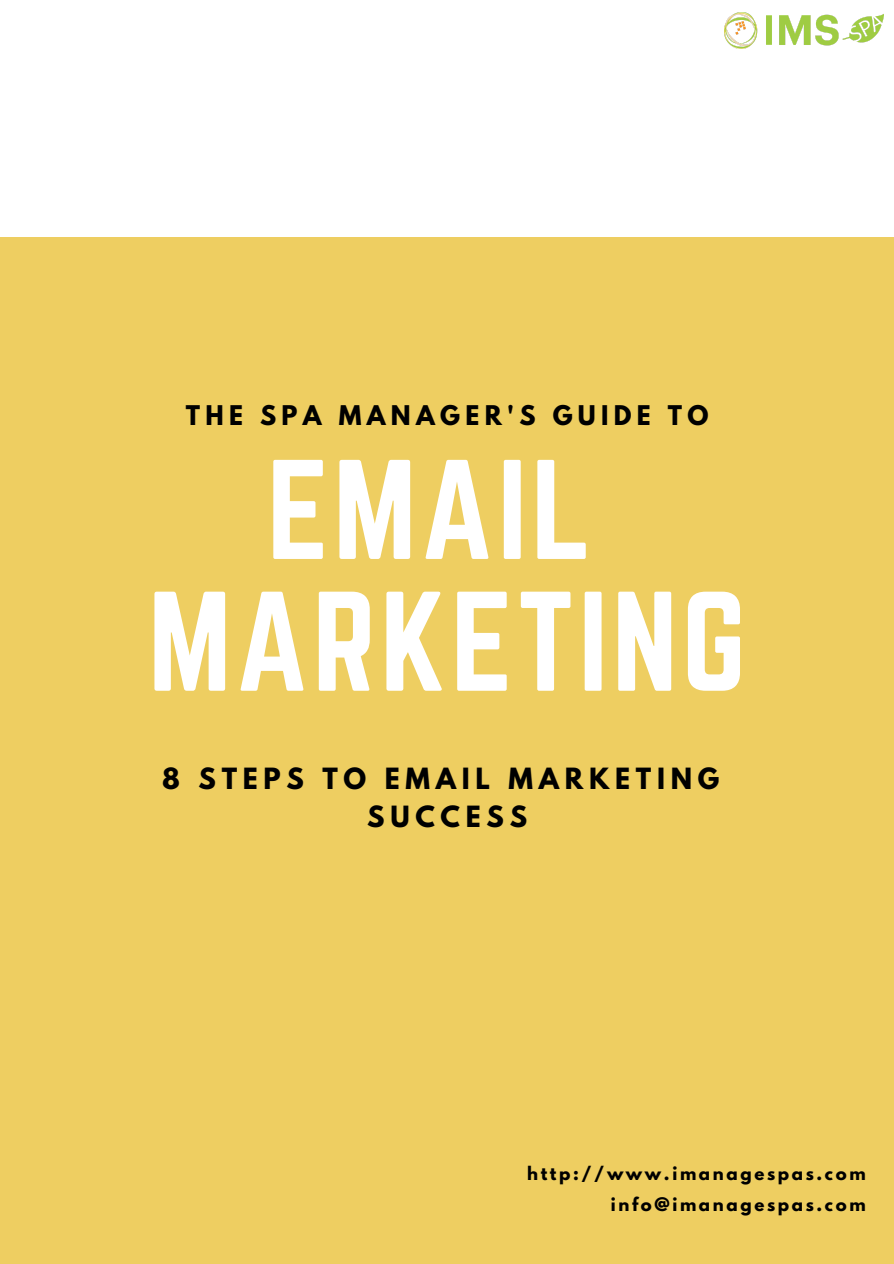
<style>
.page{position:relative;width:894px;height:1264px;background:#fff}
.page>*{position:absolute;margin:0;border:0;box-sizing:border-box;transform-origin:0 0}
.t1{font:123.9px/131.7px "Norwester";letter-spacing:.035em;color:#fff;text-align:center}
.t2{font:700 25.95px/38.2px "League Spartan";letter-spacing:.22em;color:#000;text-align:center}
.t3{font:700 24px "League Spartan";letter-spacing:.22em;color:#000}
.t4{font:700 16.5px/30.5px "League Spartan";letter-spacing:.16em;color:#000;text-align:right}
</style>
<div class="page">
<div style="left:0;top:0;width:893px;height:1263px;background:#eece61"></div>
<div style="left:0;top:0;width:893px;height:237px;background:#fff"></div>
<img style="left:724px;top:12px;width:159px;height:36px">
<h3 class="t3" style="left:186px;top:403px;width:524px">THE SPA MANAGER'S GUIDE TO</h3>
<h1 class="t1" style="left:148px;top:449px;width:599px">EMAIL<br>MARKETING</h1>
<h2 class="t2" style="left:162px;top:762px;width:558px">8 STEPS TO EMAIL MARKETING<br>SUCCESS</h2>
<p class="t4" style="left:527px;top:1160px;width:340px">http://www.imanagespas.com info@imanagespas.com</p>
</div>
